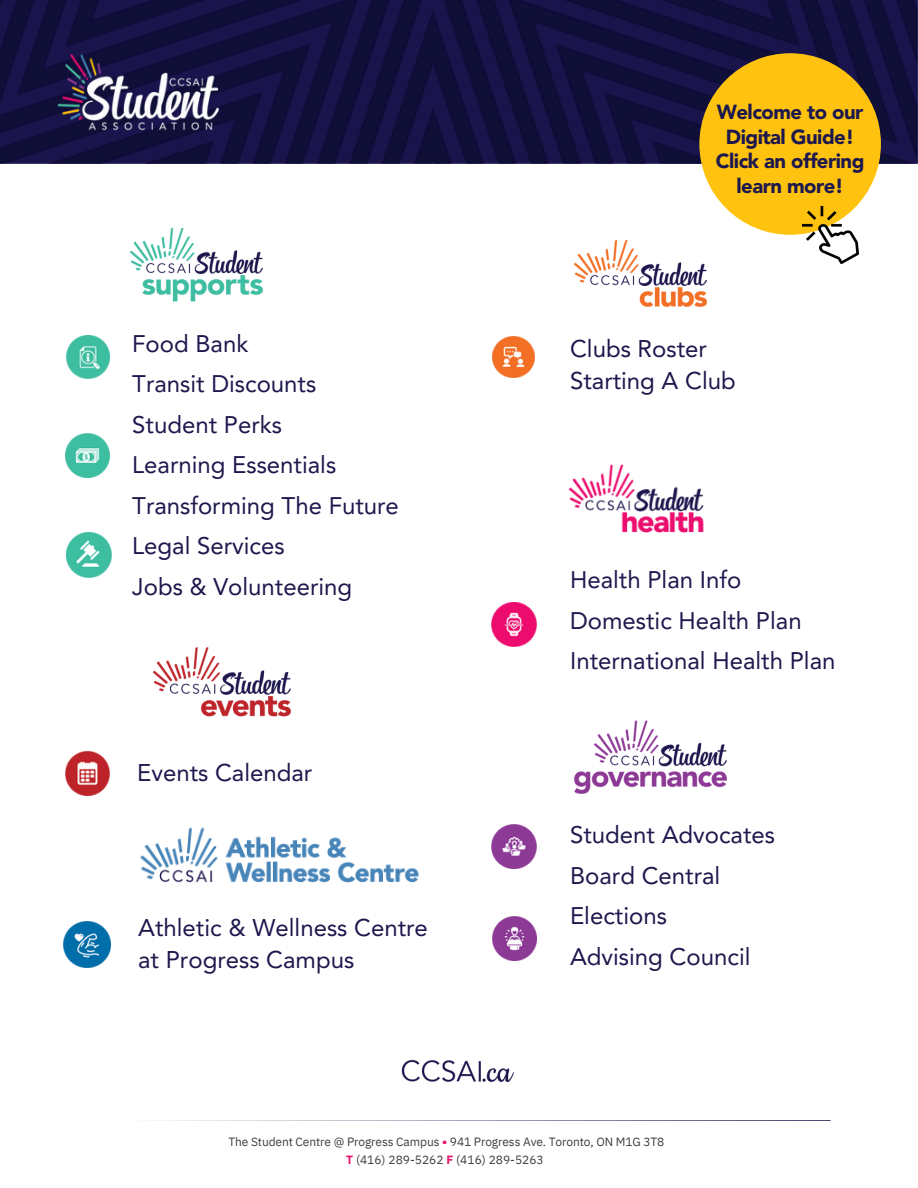
<style>
.page{position:relative;width:918px;height:1188px;background:#fff}
.page>*{position:absolute;margin:0;border:0;box-sizing:border-box;transform-origin:0 0}
.t1{font:24px/40.5px "Avenir LT Pro";color:#1d184d}
.t2{font:24px/32.7px "Avenir";color:#1d184d}
.t3{font:900 20.25px/24.8px "Avenir";letter-spacing:-.025em;color:#1d184d;text-align:center}
.t4{font:12px "IBM Plex Sans";letter-spacing:-.01em;color:#3f3e3f}
.s1{font-weight:700;color:#eb146f}
</style>
<div class="page">
<svg style="left:163px;top:1120px;width:668px;height:1px"></svg>
<img style="left:0;top:0;width:918px;height:163px">
<img style="left:21px;top:34px;width:234px;height:117px">
<img style="left:129px;top:227px;width:134px;height:75px">
<img style="left:568px;top:464px;width:136px;height:69px">
<img style="left:574px;top:720px;width:153px;height:74px">
<img style="left:339px;top:1059px;width:240px;height:62px">
<img style="left:140px;top:827px;width:279px;height:56px">
<img style="left:573px;top:215px;width:207px;height:92px">
<img style="left:67px;top:335px;width:42px;height:43px">
<img style="left:66px;top:433px;width:44px;height:44px">
<img style="left:67px;top:533px;width:45px;height:45px">
<img style="left:64px;top:922px;width:46px;height:46px">
<img style="left:65px;top:751px;width:44px;height:44px">
<img style="left:152px;top:647px;width:139px;height:70px">
<img style="left:493px;top:336px;width:41px;height:42px">
<img style="left:491px;top:602px;width:45px;height:44px">
<img style="left:491px;top:825px;width:45px;height:43px">
<img style="left:493px;top:917px;width:44px;height:44px">
<div style="left:699px;top:53px;width:182px;height:182px;background:#ffc20e;border-radius:50%"></div>
<img style="left:803px;top:207px;width:56px;height:56px">
<h1 class="t1" style="left:132px;top:326px;width:268px">Food Bank<br>Transit Discounts<br>Student Perks<br>Learning Essentials<br>Transforming The Future<br>Legal Services<br>Jobs &amp; Volunteering</h1>
<p class="t2" style="left:137px;top:757px;width:177px">Events Calendar</p>
<p class="t2" style="left:138px;top:912px;width:291px">Athletic &amp; Wellness Centre at Progress Campus</p>
<p class="t3" style="left:716px;top:100px;width:150px">Welcome to our<br>Digital Guide!<br>Click an offering learn more!</p>
<p class="t2" style="left:570px;top:333px;width:167px">Clubs Roster<br>Starting A Club</p>
<h1 class="t1" style="left:570px;top:562px;width:267px">Health Plan Info<br>Domestic Health Plan<br>International Health Plan</h1>
<p class="t1" style="left:570px;top:817px;width:206px">Student Advocates<br>Board Central<br>Elections<br>Advising Council</p>
<p class="t4" style="left:229px;top:1133px;width:437px">The Student Centre @ Progress Campus <span class="s1">•</span> 941 Progress Ave. Toronto, ON M1G 3T8</p>
<h1 class="t4" style="left:346px;top:1151px;width:199px"><span class="s1">T</span> (416) 289-5262 <span class="s1">F</span> (416) 289-5263</h1>
</div>
